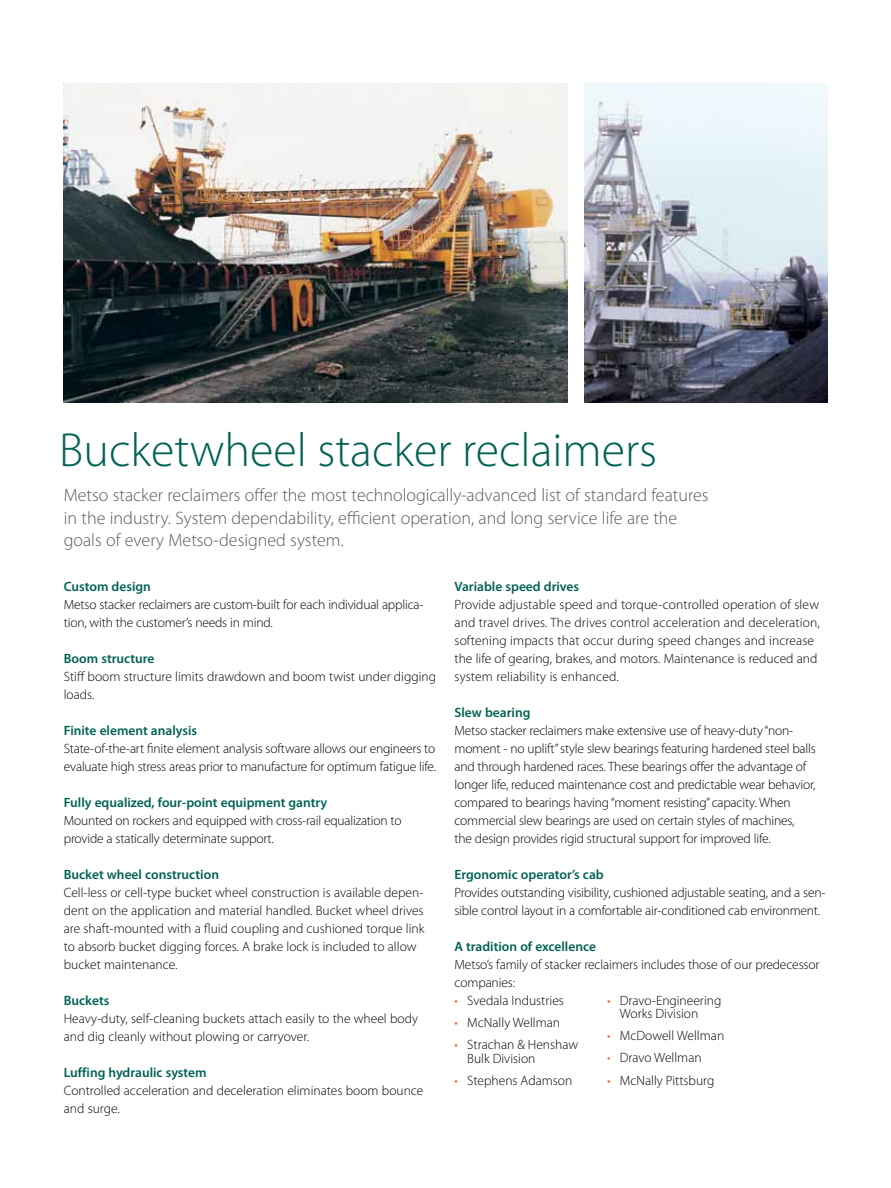
<style>
.page{position:relative;width:891px;height:1188px;background:#fff}
.page>*{position:absolute;margin:0;border:0;box-sizing:border-box;transform-origin:0 0}
.t1{font:300 48px "Myriad Pro";color:#006253}
.t2{font:300 18px/22.5px "Myriad Pro";color:#58595b}
.t3{font:300 13.5px/18px "Myriad Pro";letter-spacing:-.01em;color:#000}
.t4{font:300 13.5px/18px "Myriad Pro";letter-spacing:.01em;color:#000}
.t5{font:600 13.5px "Myriad Pro";color:#006253}
.s1{color:#dc642d}
</style>
<div class="page">
<img style="left:64px;top:84px;width:503px;height:319px">
<img style="left:584px;top:84px;width:243px;height:319px">
<h1 class="t1" style="left:59px;top:422px;width:599px">Bucketwheel stacker reclaimers</h1>
<h2 class="t2" style="left:64px;top:484px;width:646px">Metso stacker reclaimers offer the most technologically-advanced list of standard features in the industry. System dependability, efficient operation, and long service life are the goals of every Metso-designed system.</h2>
<p class="t5" style="left:64px;top:578px;width:89px">Custom design</p>
<p class="t3" style="left:64px;top:595px;width:361px">Metso stacker reclaimers are custom-built for each individual applica&shy;tion, with the customer’s needs in mind.</p>
<p class="t5" style="left:64px;top:650px;width:92px">Boom structure</p>
<p class="t3" style="left:64px;top:667px;width:374px">Stiff boom structure limits drawdown and boom twist under digging loads.</p>
<p class="t5" style="left:64px;top:722px;width:135px">Finite element analysis</p>
<p class="t3" style="left:64px;top:739px;width:374px">State-of-the-art finite element analysis software allows our engineers to evaluate high stress areas prior to manufacture for optimum fatigue life.</p>
<p class="t5" style="left:64px;top:794px;width:265px">Fully equalized, four-point equipment gantry</p>
<p class="t3" style="left:64px;top:811px;width:339px">Mounted on rockers and equipped with cross-rail equalization to provide a statically determinate support.</p>
<p class="t5" style="left:64px;top:866px;width:157px">Bucket wheel construction</p>
<p class="t3" style="left:64px;top:883px;width:362px">Cell-less or cell-type bucket wheel construction is available depen&shy;dent on the application and material handled. Bucket wheel drives are shaft-mounted with a fluid coupling and cushioned torque link to absorb bucket digging forces. A brake lock is included to allow bucket maintenance.</p>
<p class="t5" style="left:64px;top:992px;width:47px">Buckets</p>
<p class="t3" style="left:64px;top:1009px;width:356px">Heavy-duty, self-cleaning buckets attach easily to the wheel body and dig cleanly without plowing or carryover.</p>
<p class="t5" style="left:64px;top:1064px;width:144px">Luffing hydraulic system</p>
<p class="t3" style="left:64px;top:1081px;width:361px">Controlled acceleration and deceleration eliminates boom bounce and surge.</p>
<p class="t5" style="left:454px;top:578px;width:126px">Variable speed drives</p>
<p class="t4" style="left:454px;top:595px;width:367px">Provide adjustable speed and torque-controlled operation of slew and travel drives. The drives control acceleration and deceleration, softening impacts that occur during speed changes and increase the life of gearing, brakes, and motors. Maintenance is reduced and system reliability is enhanced.</p>
<p class="t5" style="left:454px;top:704px;width:77px">Slew bearing</p>
<p class="t3" style="left:454px;top:721px;width:363px">Metso stacker reclaimers make extensive use of heavy-duty “non&shy;moment - no uplift” style slew bearings featuring hardened steel balls and through hardened races. These bearings offer the advantage of longer life, reduced maintenance cost and predictable wear behavior, compared to bearings having “moment resisting” capacity. When commercial slew bearings are used on certain styles of machines,<br>the design provides rigid structural support for improved life.</p>
<p class="t5" style="left:454px;top:866px;width:151px">Ergonomic operator’s cab</p>
<p class="t3" style="left:454px;top:883px;width:372px">Provides outstanding visibility, cushioned adjustable seating, and a sen&shy;sible control layout in a comfortable air-conditioned cab environment.</p>
<p class="t5" style="left:454px;top:938px;width:143px">A tradition of excellence</p>
<p class="t3" style="left:454px;top:955px;width:367px">Metso’s family of stacker reclaimers includes those of our predecessor companies:</p>
<p class="t3" style="left:454px;top:991px;width:111px"><span class="s1">•</span> Svedala Industries</p>
<p class="t3" style="left:454px;top:1014px;width:107px"><span class="s1">•</span> McNally Wellman</p>
<p class="t3" style="left:467px;top:1038px;width:112px;line-height:13.5px;text-indent:-13px"><span class="s1">•</span> Strachan &amp; Henshaw<br>Bulk Division</p>
<p class="t3" style="left:454px;top:1072px;width:119px"><span class="s1">•</span> Stephens Adamson</p>
<p class="t3" style="left:620px;top:993px;width:103px;line-height:13.5px;text-indent:-13px"><span class="s1">•</span> Dravo-Engineering<br>Works Division</p>
<p class="t3" style="left:607px;top:1027px;width:119px"><span class="s1">•</span> McDowell Wellman</p>
<p class="t3" style="left:607px;top:1049px;width:96px"><span class="s1">•</span> Dravo Wellman</p>
<p class="t3" style="left:607px;top:1071px;width:109px"><span class="s1">•</span> McNally Pittsburg</p>
</div>
